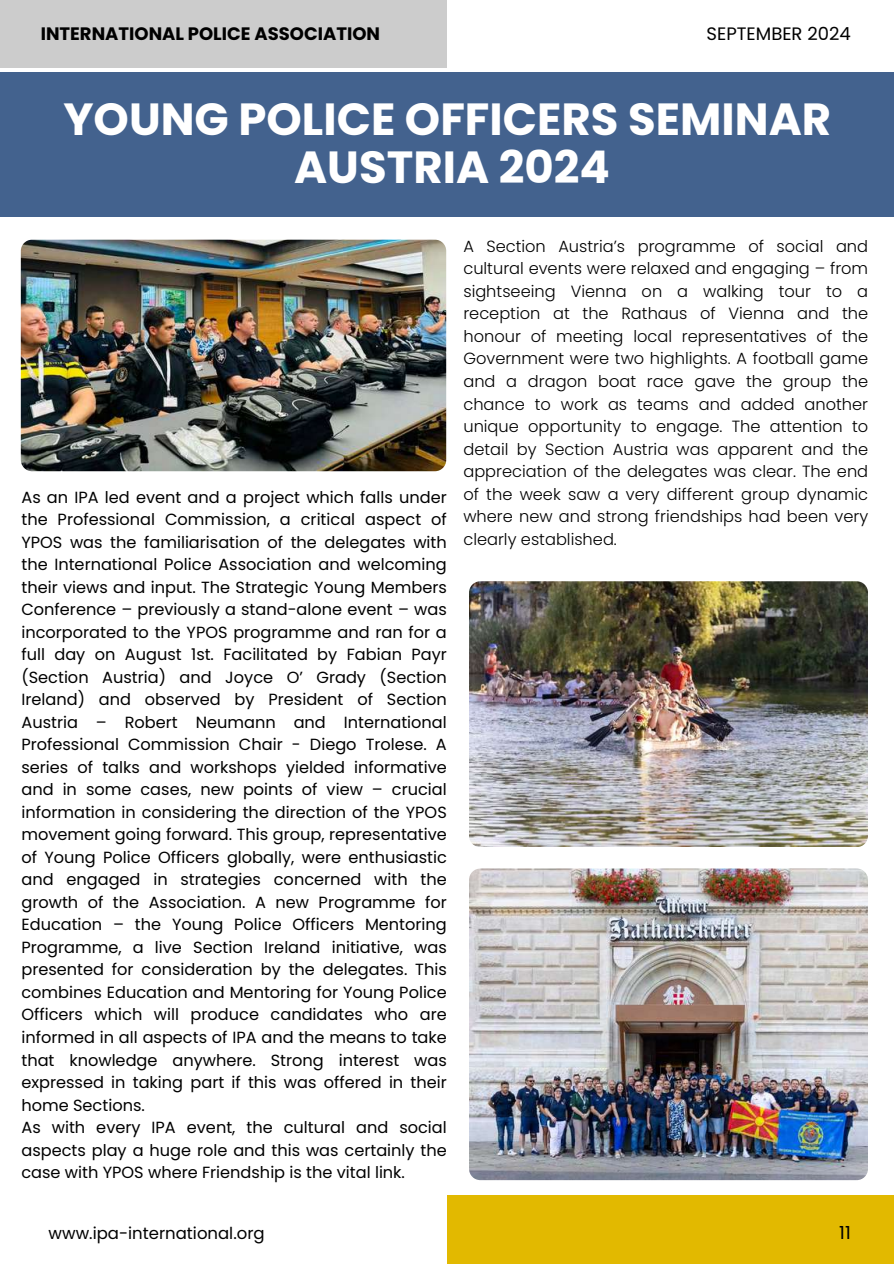
<style>
.page{position:relative;width:894px;height:1264px;background:#fff}
.page>*{position:absolute;margin:0;border:0;box-sizing:border-box;transform-origin:0 0}
.t1{font:700 45px/48.3px "Poppins";color:#fff;text-align:center}
.t2{font:700 18px "Poppins";color:#000}
.t3{font:18px "Poppins";color:#000}
.t4{font:16.5px "Poppins";color:#000}
.t5{font:16.2px/22.5px "Poppins";color:#000}
.t6{font:300 16.2px/22.5px "Poppins";color:#000;text-align:justify}
</style>
<div class="page">
<div style="left:0;top:0;width:446px;height:68px;background:#ccc"></div>
<div style="left:446px;top:1194px;width:447px;height:69px;background:#e2b900"></div>
<div style="left:0;top:72px;width:893px;height:145px;background:#43628e"></div>
<img style="left:21px;top:240px;width:425px;height:231px;border-radius:11px">
<img style="left:469px;top:581px;width:398px;height:265px;border-radius:11px">
<img style="left:469px;top:868px;width:398px;height:312px;border-radius:11px">
<p class="t2" style="left:41px;top:21px;width:341px">INTERNATIONAL POLICE ASSOCIATION</p>
<p class="t3" style="left:706px;top:21px;width:146px">SEPTEMBER 2024</p>
<h1 class="t1" style="left:63px;top:95px;width:769px">YOUNG POLICE OFFICERS SEMINAR<br>AUSTRIA 2024</h1>
<p class="t5" style="left:21px;top:486px;width:427px">As an IPA led event and a project which falls under the Professional Commission, a critical aspect of YPOS was the familiarisation of the delegates with the International Police Association and welcoming their views and input. The Strategic Young Members Conference – previously a stand-alone event – was incorporated to the YPOS programme and ran for a full day on August 1st. Facilitated by Fabian Payr (Section Austria) and Joyce O’ Grady (Section Ireland) and observed by President of Section Austria – Robert Neumann and International Professional Commission Chair - Diego Trolese. A series of talks and workshops yielded informative and in some cases, new points of view – crucial information in considering the direction of the YPOS movement going forward. This group, representative of Young Police Officers globally, were enthusiastic and engaged in strategies concerned with the growth of the Association. A new Programme for Education – the Young Police Officers Mentoring Programme, a live Section Ireland initiative, was presented for consideration by the delegates. This combines Education and Mentoring for Young Police Officers which will produce candidates who are informed in all aspects of IPA and the means to take that knowledge anywhere. Strong interest was expressed in taking part if this was offered in their home Sections.<br>As with every IPA event, the cultural and social aspects play a huge role and this was certainly the case with YPOS where Friendship is the vital link.</p>
<p class="t6" style="left:463px;top:235px;width:406px">A Section Austria’s programme of social and cultural events were relaxed and engaging – from sightseeing Vienna on a walking tour to a reception at the Rathaus of Vienna and the honour of meeting local representatives of the Government were two highlights. A football game and a dragon boat race gave the group the chance to work as teams and added another unique opportunity to engage. The attention to detail by Section Austria was apparent and the appreciation of the delegates was clear. The end of the week saw a very different group dynamic where new and strong friendships had been very clearly established.</p>
<p class="t4" style="left:49px;top:1221px;width:217px">www.ipa-international.org</p>
<p class="t3" style="left:839px;top:1220px;width:13px">11</p>
</div>
